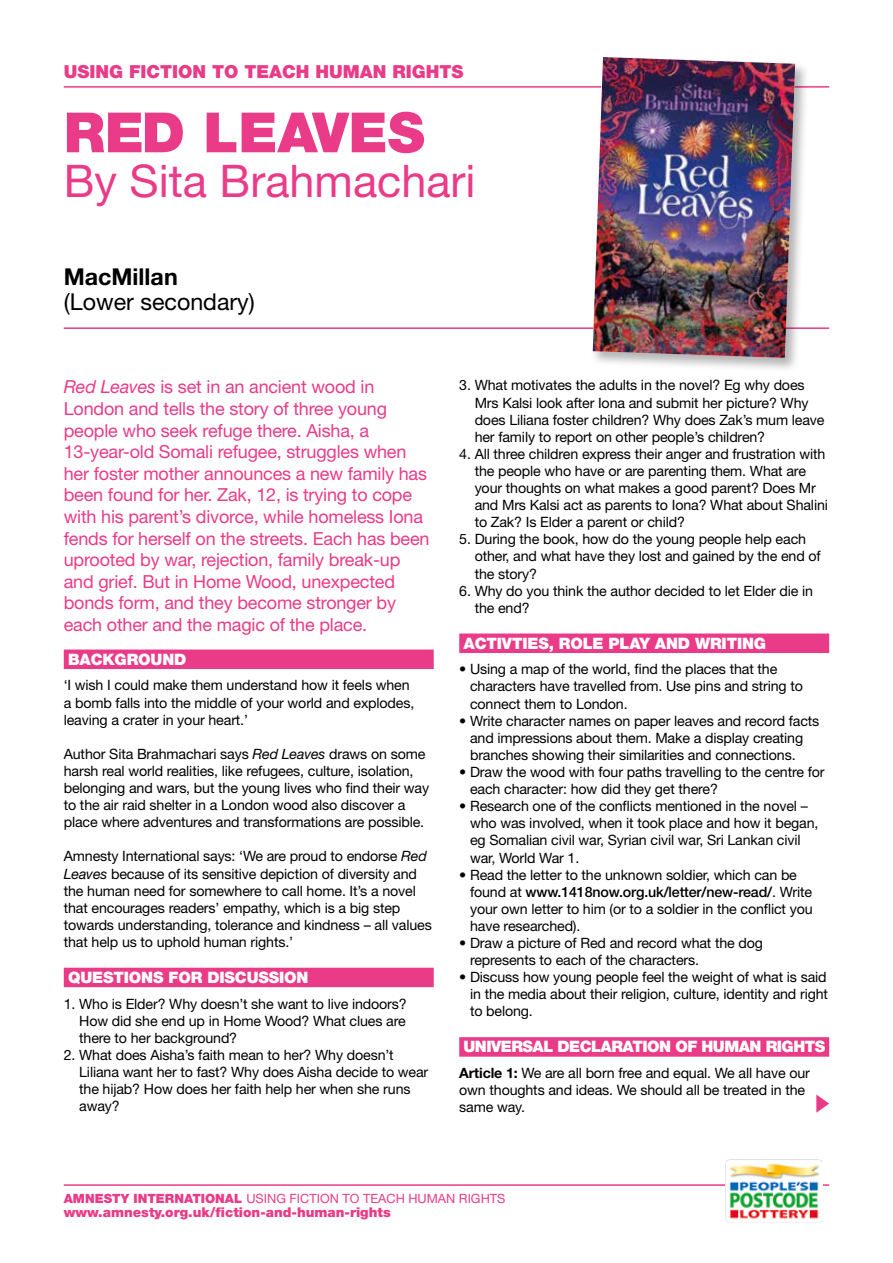
<style>
.page{position:relative;width:893px;height:1263px;background:#fff}
.page>*{position:absolute;margin:0;border:0;box-sizing:border-box;transform-origin:0 0}
.t1{font:900 55.5px "Helvetica Neue";color:#e93b87}
.t2{font:45px "Helvetica Neue";color:#e93b87}
.t3{font:23.25px "Helvetica Neue";color:#000}
.t4{font:700 23.25px "Helvetica Neue";color:#000}
.t5{font:18px/21.6px "Helvetica Neue";letter-spacing:-.01em;color:#e93b87}
.t6{font:900 18px "Helvetica Neue";color:#e93b87}
.t7{font:900 15.75px "Helvetica Neue";letter-spacing:-.01em;color:#fff}
.t8{font:900 15.75px "Helvetica Neue";letter-spacing:-.035em;color:#fff}
.t9{font:14.25px/17.1px "Helvetica Neue";letter-spacing:-.01em;color:#000}
.t10{font:900 13.5px "Helvetica Neue";color:#e93b87}
.t11{font:12.75px "Helvetica Neue";color:#e93b87}
.s1{font-style:italic}
.s2{font-weight:500}
.s3{font-weight:700}
.s4{font-weight:900}
</style>
<div class="page">
<div style="left:64px;top:649px;width:370px;height:20px;background:#e93b87"></div>
<div style="left:64px;top:968px;width:370px;height:19px;background:#e93b87"></div>
<div style="left:459px;top:633px;width:370px;height:20px;background:#e93b87"></div>
<div style="left:459px;top:1037px;width:370px;height:20px;background:#e93b87"></div>
<hr style="left:64px;top:1184px;width:765px;height:2px;background:#e93b87">
<hr style="left:64px;top:86px;width:765px;height:2px;background:#e93b87">
<hr style="left:64px;top:327px;width:765px;height:2px;background:#e93b87">
<div style="left:590px;top:55px;width:220px;height:318px;background:#000;opacity:.3"></div>
<img style="left:593px;top:57px;width:202px;height:301px">
<svg style="left:816px;top:1094px;width:13px;height:19px"></svg>
<img style="left:726px;top:1159px;width:96px;height:64px">
<p class="t6" style="left:64px;top:60px;width:401px">USING FICTION TO TEACH HUMAN RIGHTS</p>
<h1 class="t1" style="left:64px;top:99px;width:362px">RED LEAVES</h1>
<h2 class="t2" style="left:64px;top:154px;width:413px">By Sita Brahmachari</h2>
<h3 class="t4" style="left:64px;top:262px;width:115px">MacMillan</h3>
<h3 class="t3" style="left:64px;top:288px;width:193px">(Lower secondary)</h3>
<p class="t5" style="left:64px;top:376px;width:367px"><span class="s1">Red Leaves</span> is set in an ancient wood in London and tells the story of three young people who seek refuge there. Aisha, a 13-year-old Somali refugee, struggles when her foster mother announces a new family has been found for her. Zak, 12, is trying to cope with his parent’s divorce, while homeless Iona fends for herself on the streets. Each has been uprooted by war, rejection, family break-up and grief. But in Home Wood, unexpected bonds form, and they become stronger by each other and the magic of the place.</p>
<p class="t7" style="left:68px;top:650px;width:120px">BACKGROUND</p>
<p class="t9" style="left:64px;top:676px;width:352px">‘I wish I could make them understand how it feels when a bomb falls into the middle of your world and explodes, leaving a crater in your heart.’</p>
<p class="t9" style="left:64px;top:745px;width:367px">Author Sita Brahmachari says <span class="s1">Red Leaves</span> draws on some harsh real world realities, like refugees, culture, isolation, belonging and wars, but the young lives who find their way to the air raid shelter in a London wood also discover a place where adventures and transformations are possible.</p>
<p class="t9" style="left:64px;top:847px;width:369px">Amnesty International says: ‘We are proud to endorse <span class="s1">Red Leaves</span> because of its sensitive depiction of diversity and the human need for somewhere to call home. It’s a novel that encourages readers’ empathy, which is a big step towards understanding, tolerance and kindness – all values that help us to uphold human rights.’</p>
<p class="t7" style="left:68px;top:968px;width:242px">QUESTIONS FOR DISCUSSION</p>
<p class="t9" style="left:79px;top:995px;width:329px;text-align:justify;text-indent:-15px">1. Who is Elder? Why doesn’t she want to live indoors?<br>How did she end up in Home Wood? What clues are there to her background?</p>
<p class="t9" style="left:79px;top:1046px;width:351px;text-indent:-15px">2. What does Aisha’s faith mean to her? Why doesn’t Liliana want her to fast? Why does Aisha decide to wear the hijab? How does her faith help her when she runs away?</p>
<p class="t9" style="left:475px;top:377px;width:351px;text-indent:-15px">3. What motivates the adults in the novel? Eg why does Mrs Kalsi look after Iona and submit her picture? Why does Liliana foster children? Why does Zak’s mum leave her family to report on other people’s children?</p>
<p class="t9" style="left:475px;top:445px;width:355px;text-indent:-15px">4. All three children express their anger and frustration with the people who have or are parenting them. What are your thoughts on what makes a good parent? Does Mr and Mrs Kalsi act as parents to Iona? What about Shalini to Zak? Is Elder a parent or child?</p>
<p class="t9" style="left:475px;top:530px;width:348px;text-indent:-15px">5. During the book, how do the young people help each other, and what have they lost and gained by the end of the story?</p>
<p class="t9" style="left:475px;top:582px;width:340px;text-indent:-15px">6. Why do you think the author decided to let Elder die in the end?</p>
<p class="t7" style="left:463px;top:634px;width:304px">ACTIVTIES, ROLE PLAY AND WRITING</p>
<p class="t9" style="left:470px;top:660px;width:334px;text-indent:-11px">• Using a map of the world, find the places that the characters have travelled from. Use pins and string to connect them to London.</p>
<p class="t9" style="left:470px;top:712px;width:351px;text-indent:-11px">• Write character names on paper leaves and record facts and impressions about them. Make a display creating branches showing their similarities and connections.</p>
<p class="t9" style="left:470px;top:763px;width:356px;text-indent:-11px">• Draw the wood with four paths travelling to the centre for each character: how did they get there?</p>
<p class="t9" style="left:470px;top:797px;width:350px;text-indent:-11px">• Research one of the conflicts mentioned in the novel – who was involved, when it took place and how it began, eg Somalian civil war, Syrian civil war, Sri Lankan civil war, World War 1.</p>
<p class="t9" style="left:470px;top:866px;width:344px;text-indent:-11px">• Read the letter to the unknown soldier, which can be found at <span class="s2">www.1418now.org.uk/letter/new-read/</span>. Write your own letter to him (or to a soldier in the conflict you have researched).</p>
<p class="t9" style="left:470px;top:934px;width:295px;text-indent:-11px">• Draw a picture of Red and record what the dog represents to each of the characters.</p>
<p class="t9" style="left:470px;top:968px;width:359px;text-align:justify;text-indent:-11px">• Discuss how young people feel the weight of what is said in the media about their religion, culture, identity and right to belong.</p>
<p class="t8" style="left:463px;top:1037px;width:363px">UNIVERSAL DECLARATION OF HUMAN RIGHTS</p>
<p class="t9" style="left:459px;top:1064px;width:352px"><span class="s3">Article 1:</span> We are all born free and equal. We all have our own thoughts and ideas. We should all be treated in the same way.</p>
<p class="t11" style="left:64px;top:1191px;width:443px"><span class="s4">AMNESTY INTERNATIONAL</span> USING FICTION TO TEACH HUMAN RIGHTS</p>
<p class="t10" style="left:64px;top:1204px;width:328px">www.amnesty.org.uk/fiction-and-human-rights</p>
</div>
